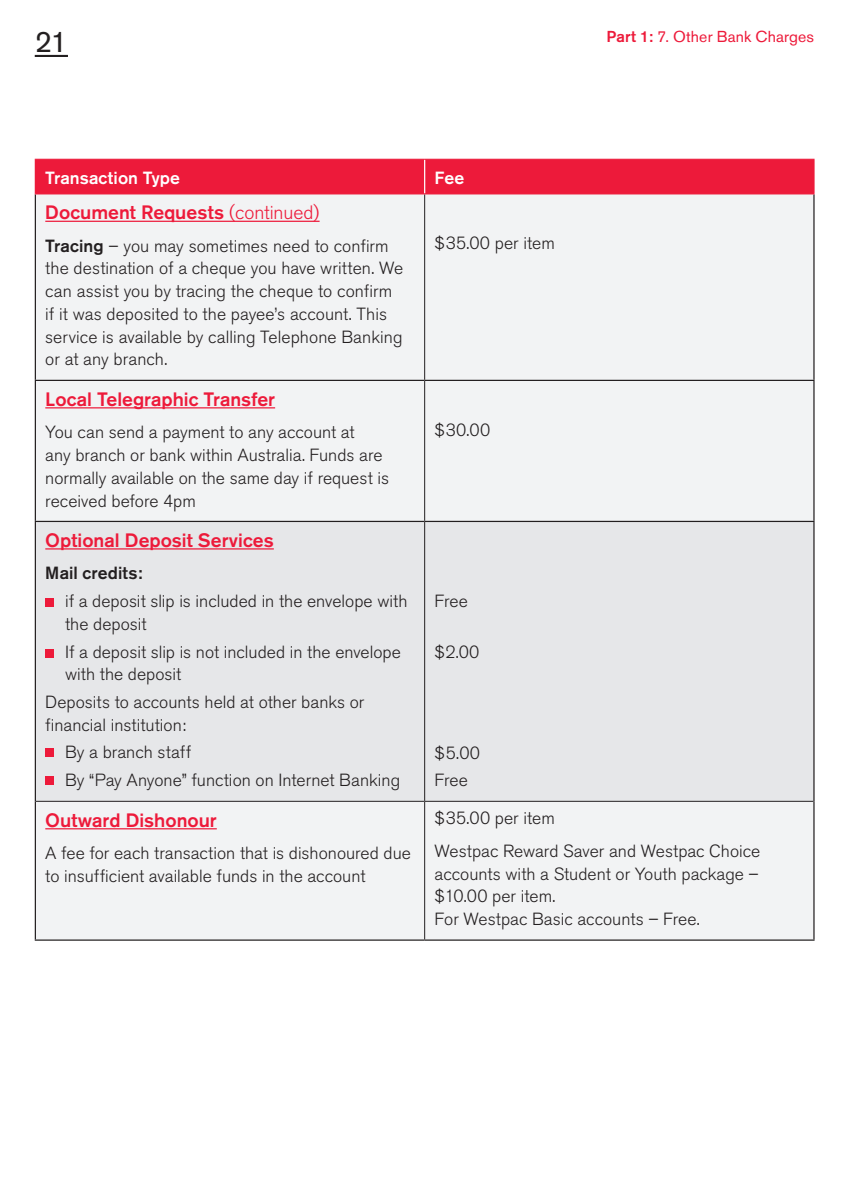
<style>
.page{position:relative;width:849px;height:1191px;background:#fff}
.page>*{position:absolute;margin:0;border:0;box-sizing:border-box;transform-origin:0 0}
.t1{font:29.75px "Akzidenz Grotesk BE";color:#231f20}
.t2{font:500 19.25px "Akzidenz Grotesk BE";color:#ed1a3a}
.t3{font:300 17.5px/22.8px "Akzidenz Grotesk BE";color:#231f20}
.t4{font:500 17.5px "Akzidenz Grotesk BE";letter-spacing:.005em;color:#fff}
.t5{font:500 17.5px "Akzidenz Grotesk BE";letter-spacing:.005em;color:#231f20}
.t6{font:15.75px "Akzidenz Grotesk BE";letter-spacing:.01em;color:#ed1a3a}
.s1{font-weight:300}
.s2{font-weight:500}
</style>
<div class="page">
<hr style="left:35px;top:55px;width:33px;height:2px;background:#231f20">
<div style="left:36px;top:160px;width:777px;height:33px;background:#ed1a3a"></div>
<div style="left:36px;top:194px;width:777px;height:745px;background:#f2f3f4"></div>
<div style="left:36px;top:522px;width:777px;height:279px;background:#e6e7e9"></div>
<hr style="left:35px;top:194px;width:1px;height:186px;background:#231f20">
<hr style="left:813px;top:194px;width:1px;height:186px;background:#231f20">
<hr style="left:35px;top:381px;width:1px;height:140px;background:#231f20">
<hr style="left:813px;top:381px;width:1px;height:140px;background:#231f20">
<hr style="left:35px;top:522px;width:1px;height:279px;background:#231f20">
<hr style="left:813px;top:522px;width:1px;height:279px;background:#231f20">
<hr style="left:35px;top:801px;width:1px;height:138px;background:#231f20">
<hr style="left:813px;top:801px;width:1px;height:138px;background:#231f20">
<hr style="left:424px;top:194px;width:1px;height:186px;background:#231f20">
<hr style="left:424px;top:381px;width:1px;height:140px;background:#231f20">
<hr style="left:424px;top:522px;width:1px;height:279px;background:#231f20">
<hr style="left:36px;top:801px;width:388px;height:1px;background:#231f20">
<hr style="left:424px;top:801px;width:389px;height:1px;background:#231f20">
<hr style="left:424px;top:801px;width:1px;height:138px;background:#231f20">
<hr style="left:35px;top:380px;width:389px;height:1px;background:#231f20">
<hr style="left:424px;top:380px;width:390px;height:1px;background:#231f20">
<hr style="left:35px;top:521px;width:389px;height:1px;background:#231f20">
<hr style="left:424px;top:521px;width:390px;height:1px;background:#231f20">
<hr style="left:424px;top:160px;width:1px;height:33px;background:#fff">
<hr style="left:35px;top:939px;width:389px;height:1px;background:#231f20">
<hr style="left:424px;top:939px;width:390px;height:1px;background:#231f20">
<hr style="left:35px;top:160px;width:1px;height:33px;background:#ed1a3a">
<hr style="left:35px;top:159px;width:389px;height:1px;background:#ed1a3a">
<hr style="left:35px;top:193px;width:389px;height:1px;background:#ed1a3a">
<hr style="left:424px;top:159px;width:390px;height:1px;background:#ed1a3a">
<hr style="left:813px;top:160px;width:1px;height:33px;background:#ed1a3a">
<hr style="left:424px;top:193px;width:390px;height:1px;background:#ed1a3a">
<hr style="left:45px;top:221px;width:274px;height:1px;background:#ed1a3a">
<hr style="left:45px;top:407px;width:230px;height:1px;background:#ed1a3a">
<hr style="left:45px;top:548px;width:229px;height:1px;background:#ed1a3a">
<div style="left:45px;top:598px;width:9px;height:9px;background:#ed1a3a"></div>
<div style="left:45px;top:649px;width:9px;height:8px;background:#ed1a3a"></div>
<div style="left:45px;top:748px;width:9px;height:9px;background:#ed1a3a"></div>
<div style="left:45px;top:776px;width:9px;height:8px;background:#ed1a3a"></div>
<hr style="left:45px;top:828px;width:172px;height:1px;background:#ed1a3a">
<h1 class="t1" style="left:35px;top:24px;width:35px">21</h1>
<p class="t4" style="left:45px;top:167px;width:136px">Transaction Type</p>
<p class="t4" style="left:434px;top:167px;width:31px">Fee</p>
<p class="t2" style="left:45px;top:200px;width:276px">Document Requests <span class="s1">(continued)</span></p>
<p class="t3" style="left:45px;top:235px;width:359px"><span class="s2">Tracing</span> – you may sometimes need to confirm the destination of a cheque you have written. We can assist you by tracing the cheque to confirm if it was deposited to the payee’s account. This service is available by calling Telephone Banking or at any branch.</p>
<p class="t3" style="left:434px;top:232px;width:122px">$35.00 per item</p>
<p class="t2" style="left:45px;top:387px;width:231px">Local Telegraphic Transfer</p>
<p class="t3" style="left:45px;top:421px;width:345px">You can send a payment to any account at<br>any branch or bank within Australia. Funds are normally available on the same day if request is received before 4pm</p>
<p class="t3" style="left:434px;top:419px;width:57px">$30.00</p>
<p class="t2" style="left:45px;top:528px;width:230px">Optional Deposit Services</p>
<p class="t5" style="left:45px;top:562px;width:99px">Mail credits:</p>
<p class="t3" style="left:65px;top:590px;width:344px">if a deposit slip is included in the envelope with the deposit</p>
<p class="t3" style="left:65px;top:640px;width:337px">If a deposit slip is not included in the envelope with the deposit</p>
<p class="t3" style="left:45px;top:691px;width:320px">Deposits to accounts held at other banks or financial institution:</p>
<p class="t3" style="left:65px;top:739px;width:336px;line-height:27.7px">By a branch staff<br>By “Pay Anyone” function on Internet Banking</p>
<p class="t3" style="left:434px;top:590px;width:35px">Free</p>
<p class="t3" style="left:434px;top:640px;width:46px">$2.00</p>
<p class="t3" style="left:434px;top:739px;width:47px;line-height:27.7px">$5.00<br>Free</p>
<p class="t6" style="left:606px;top:27px;width:209px"><span class="s2">Part 1:</span> 7. Other Bank Charges</p>
<p class="t2" style="left:45px;top:808px;width:173px">Outward Dishonour</p>
<p class="t3" style="left:45px;top:842px;width:367px">A fee for each transaction that is dishonoured due to insufficient available funds in the account</p>
<p class="t3" style="left:434px;top:802px;width:327px;line-height:32.7px">$35.00 per item<br>Westpac Reward Saver and Westpac Choice</p>
<p class="t3" style="left:434px;top:862px;width:325px">accounts with a Student or Youth package – $10.00 per item.<br>For Westpac Basic accounts – Free.</p>
</div>
